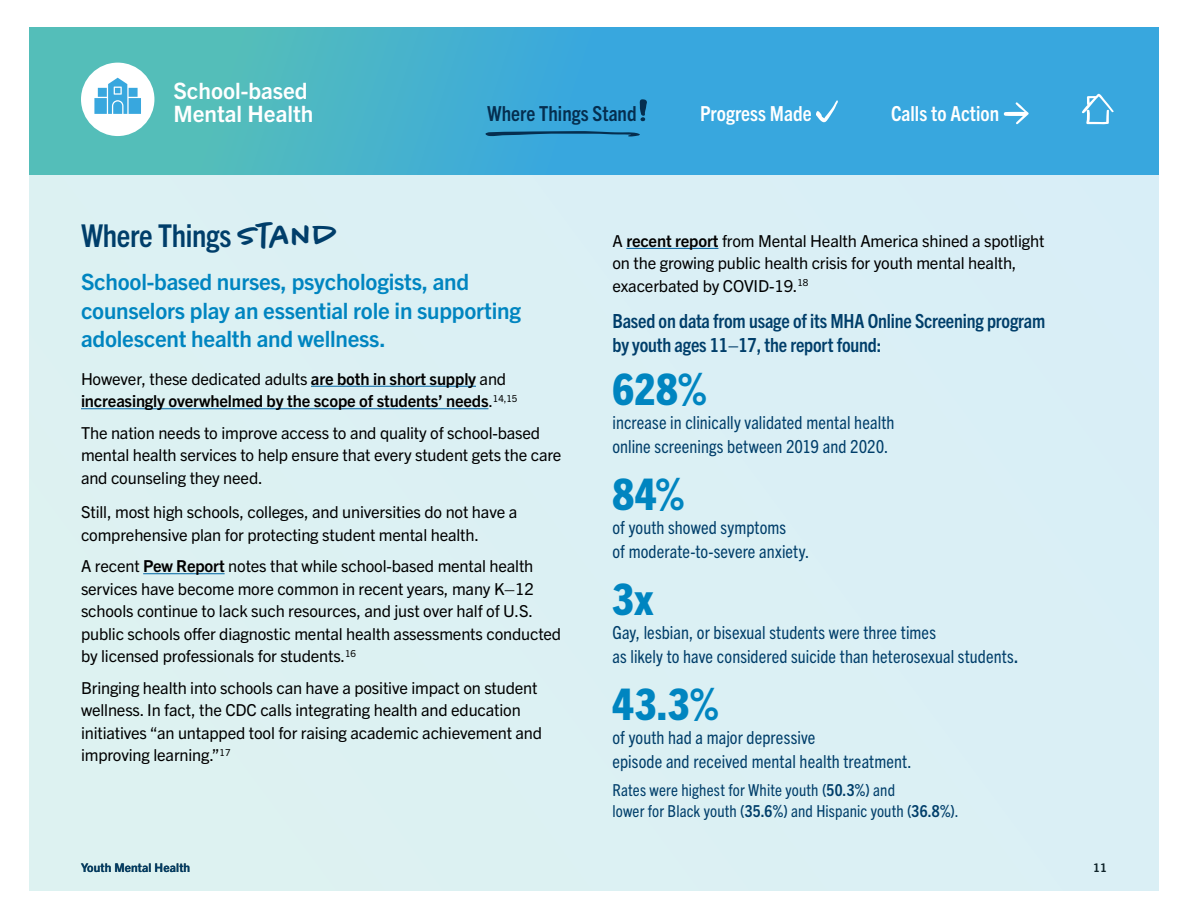
<style>
.page{position:relative;width:1188px;height:918px;background:#fff}
.page>*{position:absolute;margin:0;border:0;box-sizing:border-box;transform-origin:0 0}
.Body_text{font:800 condensed 43.5px "Trade Gothic Next LT Pro";letter-spacing:.015em;color:#0085c0}
.Intro_text{font:700 condensed 31.5px "Trade Gothic Next LT Pro";letter-spacing:-.01em;color:#003e6a}
.t1{font:700 22.65px "Trade Gothic Next LT Pro";color:#fff}
.Intro_text-2{font:700 22.5px/28.5px "Trade Gothic Next LT Pro";letter-spacing:-.01em;color:#0085c0}
.heading_2{font:700 condensed 20.7px "Trade Gothic Next LT Pro";color:#fff}
.heading_2-2{font:700 condensed 20.7px "Trade Gothic Next LT Pro";color:#052e4f}
.subhead{font:700 condensed 19.5px/24px "Trade Gothic Next LT Pro";letter-spacing:-.01em;color:#003e6a}
.Body_text-2{font:condensed 18px/24px "Trade Gothic Next LT Pro";letter-spacing:.005em;color:#003e6a}
.Body_text-3{font:16.5px/22.5px "Trade Gothic Next LT Pro";letter-spacing:-.01em;color:#000}
.Body_text-4{font:700 16.5px/22.5px "Trade Gothic Next LT Pro";letter-spacing:-.01em;color:#000}
.Body_text-5{font:condensed 16.5px/21px "Trade Gothic Next LT Pro";letter-spacing:.01em;color:#003e6a}
.Body_text-6{font:700 12px "Trade Gothic Next LT Pro";letter-spacing:.01em;color:#003e6a}
.t2{font:700 12px "Trade Gothic Next LT Pro";color:#000}
.s1{font-family:"Chantal";font-weight:500;font-stretch:normal}
.s2{font-weight:400}
.s3{font-weight:700}
</style>
<div class="page">
<div style="left:29px;top:27px;width:1130px;height:864px;background:#dbf0f4"></div>
<div style="left:29px;top:27px;width:1130px;height:148px;background:linear-gradient(to right,#54bdbb,#2fa0e9)"></div>
<div style="left:81px;top:63px;width:73px;height:73px;background:#fff;border-radius:50%"></div>
<svg style="left:94px;top:78px;width:47px;height:36px"></svg>
<hr style="left:311px;top:386px;width:165px;height:1px;background:#0065a4">
<hr style="left:81px;top:408px;width:407px;height:1px;background:#0065a4">
<hr style="left:143px;top:573px;width:82px;height:1px;background:#0065a4">
<hr style="left:626px;top:248px;width:92px;height:1px;background:#0065a4">
<svg style="left:816px;top:100px;width:22px;height:22px"></svg>
<svg style="left:639px;top:99px;width:8px;height:22px"></svg>
<svg style="left:485px;top:131px;width:155px;height:6px"></svg>
<svg style="left:1004px;top:102px;width:25px;height:22px"></svg>
<svg style="left:1081px;top:93px;width:33px;height:31px"></svg>
<p class="t1" style="left:173px;top:75px;width:136px">School-based</p>
<p class="t1" style="left:173px;top:98px;width:142px">Mental Health</p>
<p class="heading_2-2" style="left:487px;top:100px;width:151px">Where Things Stand</p>
<p class="heading_2" style="left:700px;top:100px;width:113px">Progress Made</p>
<p class="heading_2" style="left:891px;top:100px;width:110px">Calls to Action</p>
<p class="Intro_text" style="left:81px;top:214px;width:259px">Where Things <span class="s1">Stand</span></p>
<p class="Intro_text-2" style="left:81px;top:266px;width:441px">School-based nurses, psychologists, and counselors play an essential role in supporting adolescent health and wellness.</p>
<p class="Body_text-4" style="left:81px;top:366px;width:438px"><span class="s2">However, these dedicated adults</span> are both in short supply <span class="s2">and </span>increasingly overwhelmed by the scope of students’ needs<span class="s2">.</span><sup>14,15</sup></p>
<p class="Body_text-3" style="left:81px;top:420px;width:482px">The nation needs to improve access to and quality of school-based mental health services to help ensure that every student gets the care and counseling they need.</p>
<p class="Body_text-3" style="left:81px;top:500px;width:438px">Still, most high schools, colleges, and universities do not have a comprehensive plan for protecting student mental health.</p>
<p class="Body_text-3" style="left:81px;top:554px;width:482px">A recent <span class="s3">Pew Report</span> notes that while school-based mental health services have become more common in recent years, many K–12 schools continue to lack such resources, and just over half of U.S. public schools offer diagnostic mental health assessments conducted by licensed professionals for students.<sup>16</sup></p>
<p class="Body_text-3" style="left:81px;top:675px;width:463px">Bringing health into schools can have a positive impact on student wellness. In fact, the CDC calls integrating health and education initiatives “an untapped tool for raising academic achievement and improving learning.”<sup>17</sup></p>
<p class="Body_text-6" style="left:81px;top:860px;width:111px">Youth Mental Health</p>
<p class="Body_text-3" style="left:613px;top:228px;width:433px">A <span class="s3">recent report</span> from Mental Health America shined a spotlight on the growing public health crisis for youth mental health, exacerbated by COVID-19.<sup>18</sup></p>
<p class="subhead" style="left:613px;top:307px;width:434px">Based on data from usage of its MHA Online Screening program by youth ages 11–17, the report found:</p>
<p class="Body_text" style="left:613px;top:359px;width:96px">628%</p>
<p class="Body_text-2" style="left:613px;top:409px;width:283px">increase in clinically validated mental health online screenings between 2019 and 2020.</p>
<p class="Body_text" style="left:613px;top:464px;width:73px">84%</p>
<p class="Body_text-2" style="left:613px;top:514px;width:198px">of youth showed symptoms<br>of moderate-to-severe anxiety.</p>
<p class="Body_text" style="left:613px;top:569px;width:42px">3x</p>
<p class="Body_text-2" style="left:613px;top:619px;width:407px">Gay, lesbian, or bisexual students were three times<br>as likely to have considered suicide than heterosexual students<span class="s3">.</span></p>
<p class="Body_text" style="left:613px;top:674px;width:107px">43.3%</p>
<p class="Body_text-2" style="left:613px;top:724px;width:301px">of youth had a major depressive<br>episode and received mental health treatment.</p>
<p class="Body_text-5" style="left:613px;top:779px;width:348px">Rates were highest for White youth <span class="s3">(50.3%)</span> and<br>lower for Black youth <span class="s3">(35.6%)</span> and Hispanic youth <span class="s3">(36.8%)</span>.</p>
<p class="t2" style="left:1093px;top:860px;width:15px">11</p>
</div>
